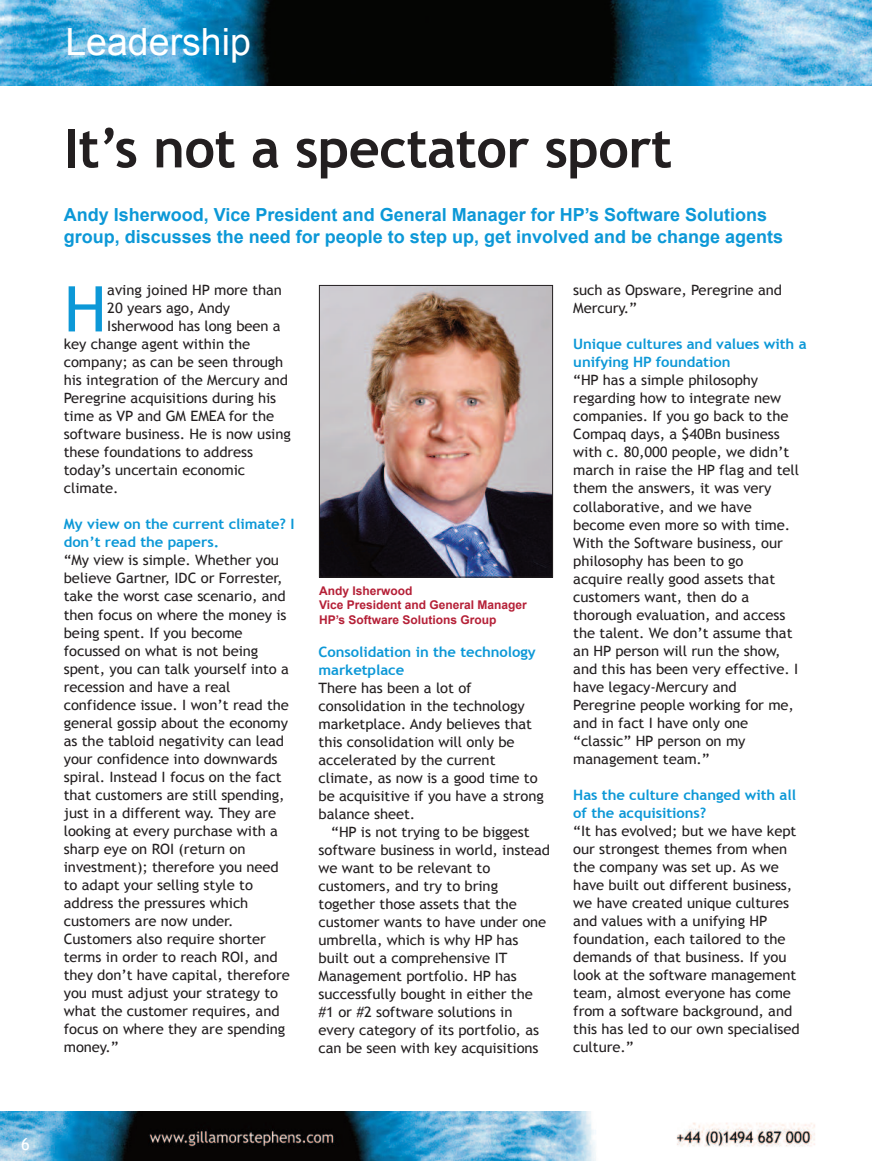
<style>
.page{position:relative;width:872px;height:1161px;background:#fff}
.page>*{position:absolute;margin:0;border:0;box-sizing:border-box;transform-origin:0 0}
.t1{font:63px "Trebuchet MS";color:#0c98d7;scale:1.04 1}
.t2{font:700 54px "Trebuchet MS";letter-spacing:-.01em;color:#231f20}
.t3{font:37.5px "Arial";color:#fff}
.t4{font:700 18px/21.6px "Arial";color:#0c98d7}
.t5{font:16.5px "Trebuchet MS";color:#fff}
.t6{font:14.25px/18px "Trebuchet MS";letter-spacing:-.005em;color:#231f20;scale:1.04 1}
.t7{font:700 14.25px/18px "Trebuchet MS";letter-spacing:-.005em;color:#0c98d7;scale:1.04 1}
.t8{font:700 12px/14.4px "Arial";color:#b52037}
</style>
<div class="page">
<img style="left:0;top:0;width:872px;height:86px">
<img style="left:0;top:1111px;width:815px;height:50px">
<img style="left:321px;top:287px;width:230px;height:288px">
<div style="left:319px;top:285px;width:234px;height:292px;border:1px solid #231f20"></div>
<h3 class="t3" style="left:65px;top:21px;width:187px">Leadership</h3>
<h2 class="t2" style="left:64px;top:117px;width:610px">It’s not a spectator sport</h2>
<p class="t4" style="left:64px;top:204px;width:721px">Andy Isherwood, Vice President and General Manager for HP’s Software Solutions group, discusses the need for people to step up, get involved and be change agents</p>
<h1 class="t1" style="left:64px;top:272px;width:43px">H</h1>
<p class="t6" style="left:107px;top:281px;width:169px">aving joined HP more than</p>
<p class="t6" style="left:573px;top:281px;width:202px">such as Opsware, Peregrine and<br>Mercury.”</p>
<p class="t7" style="left:573px;top:335px;width:226px">Unique cultures and values with a unifying HP foundation</p>
<p class="t6" style="left:573px;top:371px;width:219px">“HP has a simple philosophy regarding how to integrate new companies. If you go back to the<br>Compaq days, a $40Bn business with c. 80,000 people, we didn’t march in raise the HP flag and tell them the answers, it was very collaborative, and we have become even more so with time.<br>With the Software business, our philosophy has been to go<br>acquire really good assets that customers want, then do a thorough evaluation, and access the talent. We don’t assume that an HP person will run the show, and this has been very effective. I have legacy-Mercury and<br>Peregrine people working for me, and in fact I have only one “classic” HP person on my management team.”</p>
<p class="t7" style="left:573px;top:785px;width:216px">Has the culture changed with all of the acquisitions?</p>
<p class="t6" style="left:573px;top:821px;width:219px">“It has evolved; but we have kept our strongest themes from when the company was set up. As we have built out different business, we have created unique cultures and values with a unifying HP foundation, each tailored to the demands of that business. If you look at the software management team, almost everyone has come from a software background, and this has led to our own specialised culture.”</p>
<p class="t6" style="left:107px;top:299px;width:120px">20 years ago, Andy</p>
<p class="t6" style="left:107px;top:317px;width:168px">Isherwood has long been a</p>
<p class="t6" style="left:64px;top:335px;width:181px">key change agent within the</p>
<p class="t6" style="left:64px;top:353px;width:213px">company; as can be seen through</p>
<p class="t6" style="left:64px;top:371px;width:217px">his integration of the Mercury and</p>
<p class="t6" style="left:64px;top:389px;width:206px">Peregrine acquisitions during his</p>
<p class="t6" style="left:64px;top:407px;width:204px">time as VP and GM EMEA for the</p>
<p class="t6" style="left:64px;top:425px;width:220px">software business. He is now using</p>
<p class="t6" style="left:64px;top:443px;width:184px">these foundations to address</p>
<p class="t6" style="left:64px;top:461px;width:176px">today’s uncertain economic</p>
<p class="t6" style="left:64px;top:479px;width:54px">climate.</p>
<p class="t7" style="left:64px;top:515px;width:223px">My view on the current climate? I don’t read the papers.</p>
<p class="t6" style="left:64px;top:551px;width:219px">“My view is simple. Whether you believe Gartner, IDC or Forrester, take the worst case scenario, and then focus on where the money is being spent. If you become focussed on what is not being spent, you can talk yourself into a recession and have a real confidence issue. I won’t read the general gossip about the economy as the tabloid negativity can lead your confidence into downwards spiral. Instead I focus on the fact that customers are still spending, just in a different way. They are looking at every purchase with a sharp eye on ROI (return on investment); therefore you need to adapt your selling style to address the pressures which customers are now under.<br>Customers also require shorter terms in order to reach ROI, and they don’t have capital, therefore you must adjust your strategy to what the customer requires, and focus on where they are spending money.”</p>
<p class="t8" style="left:319px;top:583px;width:209px">Andy Isherwood<br>Vice President and General Manager<br>HP’s Software Solutions Group</p>
<p class="t7" style="left:318px;top:642px;width:210px">Consolidation in the technology marketplace</p>
<p class="t6" style="left:318px;top:678px;width:218px">There has been a lot of consolidation in the technology marketplace. Andy believes that this consolidation will only be accelerated by the current climate, as now is a good time to be acquisitive if you have a strong balance sheet.</p>
<p class="t6" style="left:318px;top:822px;width:224px;text-indent:13px">“HP is not trying to be biggest software business in world, instead we want to be relevant to customers, and try to bring together those assets that the customer wants to have under one umbrella, which is why HP has built out a comprehensive IT<br>Management portfolio. HP has successfully bought in either the #1 or #2 software solutions in every category of its portfolio, as can be seen with key acquisitions</p>
<p class="t5" style="left:23px;top:1136px;width:10px">6</p>
</div>
